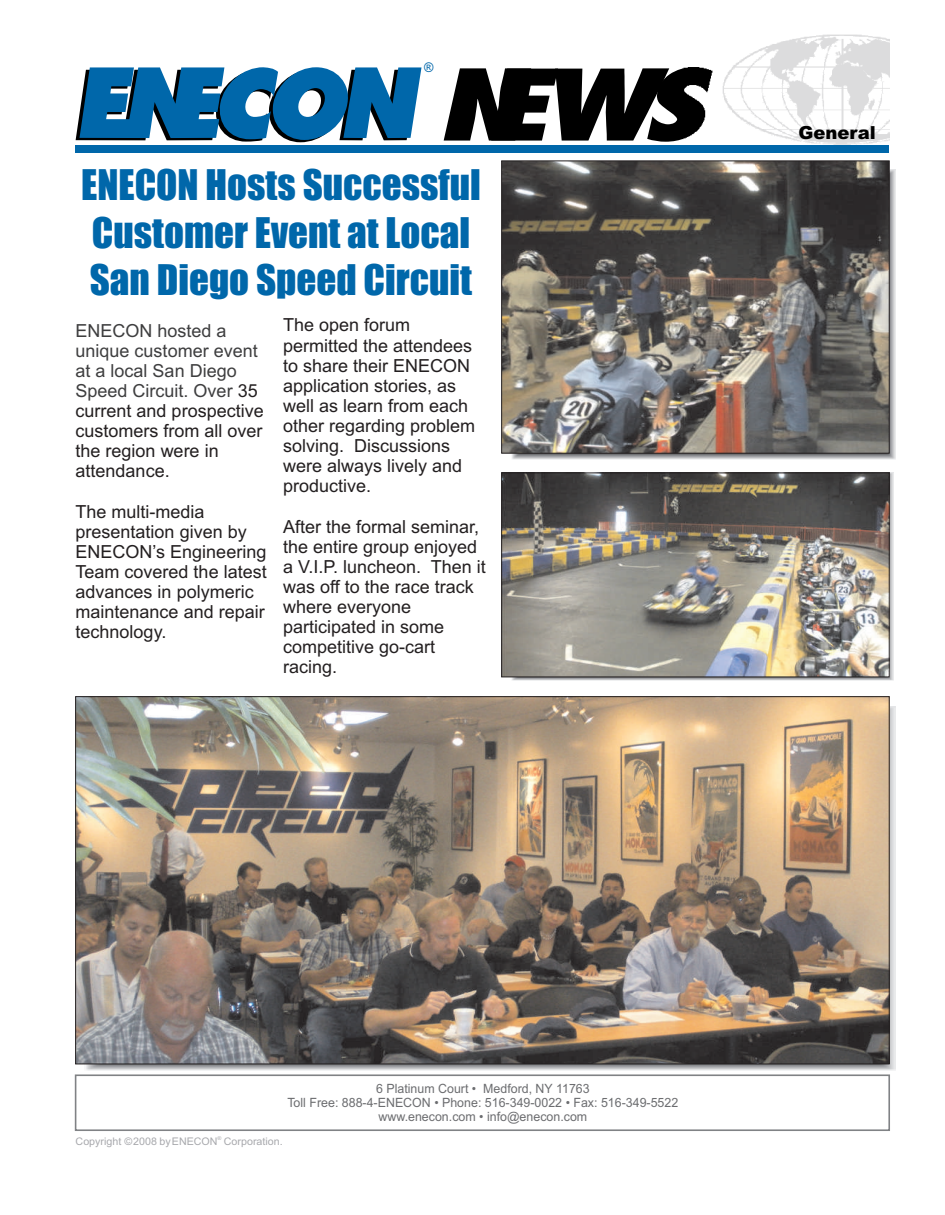
<style>
.page{position:relative;width:945px;height:1215px;background:#fff}
.page>*{position:absolute;margin:0;border:0;box-sizing:border-box;transform-origin:0 0}
.t1{font:italic 800 95.4px "Fujiyama";color:#000;scale:1.41 1}
.t2{font:39px/47.5px "Impact";color:#0067aa}
.t3{font:18px/20.1px "Arial";color:#231f20}
.t4{font:italic 900 18px "Arial";color:#000}
.t5{font:13.35px "Arial";color:#0067aa;scale:.95 1}
.t6{font:12.75px/14.2px "Arial";color:#6c6d70;text-align:center}
.t7{font:10.5px "Arial";color:#a8a9ad}
.t8{font:5.25px "Arial";color:#a8a9ad}
.s1{color:#3e3e3f}
</style>
<div class="page">
<img style="left:84px;top:706px;width:811px;height:364px">
<img style="left:512px;top:473px;width:382px;height:208px">
<img style="left:512px;top:169px;width:384px;height:290px">
<img style="left:683px;top:34px;width:206px;height:127px">
<div style="left:76px;top:145px;width:813px;height:8px;background:#0067aa"></div>
<svg style="left:76px;top:67px;width:346px;height:75px"></svg>
<img style="left:77px;top:698px;width:810px;height:364px">
<img style="left:503px;top:163px;width:384px;height:288px">
<img style="left:503px;top:475px;width:384px;height:200px">
<div style="left:501px;top:473px;width:388px;height:204px;border:1px solid #231f20"></div>
<div style="left:501px;top:161px;width:388px;height:292px;border:1px solid #231f20"></div>
<div style="left:75px;top:1074px;width:815px;height:57px;border:2px solid #808285"></div>
<p class="t5" style="left:424px;top:63px;width:11px">®</p>
<h1 class="t1" style="left:436px;top:64px;width:192px">NEWS</h1>
<h2 class="t2" style="left:81px;top:163px;width:401px">ENECON Hosts Successful<br>Customer Event at Local<br>San Diego Speed Circuit</h2>
<p class="t3" style="left:283px;top:317px;width:194px">The open forum permitted the attendees to share their ENECON application stories, as well as learn from each other regarding problem solving. Discussions were always lively and productive.</p>
<p class="t3" style="left:283px;top:518px;width:204px">After the formal seminar, the entire group enjoyed a V.I.P. luncheon. Then it was off to the race track where everyone participated in some competitive go-cart racing.</p>
<p class="t3" style="left:76px;top:322px;width:190px"><span class="s1">ENECON hosted a unique customer event at a local San Diego<br>Speed Circuit. Over</span> 35 current and prospective customers from all over the region were in attendance.</p>
<p class="t3" style="left:76px;top:503px;width:193px">The multi-media presentation given by<br>ENECON’s Engineering<br>Team covered the latest advances in polymeric maintenance and repair technology.</p>
<p class="t4" style="left:798px;top:126px;width:79px">General</p>
<p class="t6" style="left:287px;top:1082px;width:392px">6 Platinum Court • Medford, NY 11763<br>Toll Free: 888-4-ENECON • Phone: 516-349-0022 • Fax: 516-349-5522 www.enecon.com • info@enecon.com</p>
<p class="t8" style="left:218px;top:1136px;width:5px">®</p>
<p class="t7" style="left:76px;top:1138px;width:209px">Copyright ©2008 by ENECON Corporation.</p>
</div>
